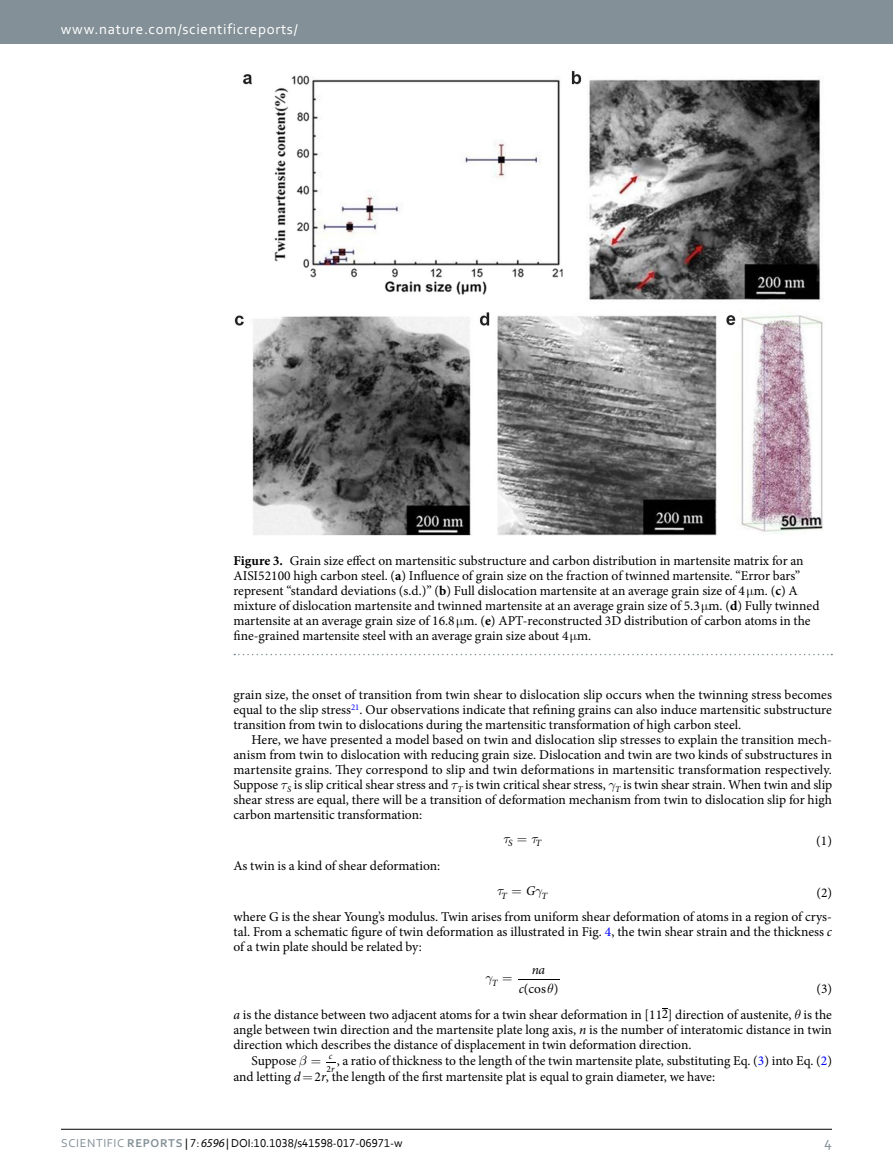
<style>
.page{position:relative;width:893px;height:1174px;background:#fff}
.page>*{position:absolute;margin:0;border:0;box-sizing:border-box;transform-origin:0 0}
.t1{font:15px "Corbel 2";letter-spacing:.045em;color:#fff}
.t2{font:15px "Corbel 2";color:#839097}
.t3{font:13.5px/15px "Minion Pro";color:#000;text-align:justify}
.t4{font:13.35px "Minion Pro Regular 3";color:#000}
.t5{font:13.35px "Minion Pro Regular 6";color:#000}
.t6{font:13.35px "Minion Pro Regular 2";color:#000}
.t7{font:13.35px "Minion Pro It 2";color:#000}
.t8{font:13.35px "Minion Pro It 5";color:#000}
.t9{font:12px "Corbel";color:#000}
.t10{font:9.45px "Minion Pro It 4";color:#000}
.t11{font:9.45px "Minion Pro It 5";color:#000}
.t12{font:9.45px "Minion Pro Regular 5";color:#000}
.t13{font:9.45px "Minion Pro It 2";color:#000}
.t14{font:9.45px "Minion Pro It 3";color:#000}
.s1{font-weight:700}
.s2{color:#00f}
.s3{font-style:italic}
.s4{font-family:"Minion Pro It 2"}
.s5{font-family:"Minion Pro Regular 4";font-size:13.35px}
.s6{font-family:"Minion Pro It 3"}
.s7{font-family:"Corbel 2";color:#839097}
.s8{font-family:"Corbel Bold 2";color:#839097}
.s9{font-family:"Myriad Pro";font-style:italic}
</style>
<div class="page">
<div style="left:0;top:0;width:893px;height:43px;background:#839097"></div>
<hr style="left:61px;top:1129px;width:771px;height:1px;background:#000">
<hr style="left:518px;top:978px;width:41px;height:1px;background:#000">
<img style="left:234px;top:70px;width:589px;height:466px">
<svg style="left:234px;top:654px;width:598px;height:1px"></svg>
<p class="t1" style="left:61px;top:19px;width:238px">www.nature.com/scientificreports/</p>
<p class="t3" style="left:233px;top:553px;width:587px;text-align:left"><span class="s1">Figure 3.</span> Grain size effect on martensitic substructure and carbon distribution in martensite matrix for an AISI52100 high carbon steel. (<span class="s1">a</span>) Influence of grain size on the fraction of twinned martensite. “Error bars” represent “standard deviations (s.d.)” (<span class="s1">b</span>) Full dislocation martensite at an average grain size of 4 m. (<span class="s1">c</span>) A mixture of dislocation martensite and twinned martensite at an average grain size of 5.3 m. (<span class="s1">d</span>) Fully twinned martensite at an average grain size of 16.8 m. (<span class="s1">e</span>) APT-reconstructed 3D distribution of carbon atoms in the fine-grained martensite steel with an average grain size about 4 m.</p>
<p class="t3" style="left:233px;top:687px;width:600px">grain size, the onset of transition from twin shear to dislocation slip occurs when the twinning stress becomes equal to the slip stress<sup>21</sup>. Our observations indicate that refining grains can also induce martensitic substructure transition from twin to dislocations during the martensitic transformation of high carbon steel.</p>
<p class="t3" style="left:233px;top:732px;width:600px;text-indent:18px">Here, we have presented a model based on twin and dislocation slip stresses to explain the transition mech&shy;anism from twin to dislocation with reducing grain size. Dislocation and twin are two kinds of substructures in martensite grains. They correspond to slip and twin deformations in martensitic transformation respectively.<br>Suppose <sub>S</sub> is slip critical shear stress and <sub>T</sub> is twin critical shear stress, <sub>T</sub> is twin shear strain. When twin and slip shear stress are equal, there will be a transition of deformation mechanism from twin to dislocation slip for high carbon martensitic transformation:</p>
<p class="t10" style="left:508px;top:836px;width:6px">S</p>
<p class="t10" style="left:535px;top:836px;width:7px">T</p>
<p class="t5" style="left:816px;top:832px;width:17px">(1)</p>
<p class="t3" style="left:233px;top:858px;width:208px">As twin is a kind of shear deformation:</p>
<p class="t11" style="left:501px;top:889px;width:7px">T</p>
<p class="t11" style="left:542px;top:889px;width:7px">T</p>
<p class="t8" style="left:526px;top:882px;width:11px">G</p>
<p class="t6" style="left:816px;top:883px;width:17px">(2)</p>
<p class="t3" style="left:233px;top:909px;width:600px">where G is the shear Young’s modulus. Twin arises from uniform shear deformation of atoms in a region of crys&shy;tal. From a schematic figure of twin deformation as illustrated in Fig. <span class="s2">4</span>, the twin shear strain and the thickness <span class="s3">c </span>of a twin plate should be related by:</p>
<p class="t7" style="left:532px;top:960px;width:15px">na</p>
<p class="t4" style="left:519px;top:979px;width:41px"><span class="s4">c</span>(cos )</p>
<p class="t4" style="left:816px;top:979px;width:17px">(3)</p>
<p class="t13" style="left:492px;top:976px;width:7px">T</p>
<p class="t3" style="left:233px;top:1006px;width:600px"><span class="s3">a</span> is the distance between two adjacent atoms for a twin shear deformation in [11<span class="s5">2</span>] direction of austenite, is the</p>
<p class="t3" style="left:233px;top:1021px;width:600px">angle between twin direction and the martensite plate long axis, <span class="s3">n</span> is the number of interatomic distance in twin</p>
<p class="t3" style="left:233px;top:1036px;width:459px">direction which describes the distance of displacement in twin deformation direction.</p>
<p class="t3" style="left:251px;top:1053px;width:47px">Suppose</p>
<p class="t14" style="left:329px;top:1049px;width:5px">c</p>
<p class="t12" style="left:326px;top:1062px;width:10px">2<span class="s6">r</span></p>
<p class="t3" style="left:233px;top:1052px;width:600px;line-height:16px;text-indent:103px">, a ratio of thickness to the length of the twin martensite plate, substituting Eq. (<span class="s2">3</span>) into Eq. (<span class="s2">2</span>) and letting <span class="s3">d</span> 2<span class="s3">r</span>, the length of the first martensite plat is equal to grain diameter, we have:</p>
<p class="t9" style="left:61px;top:1135px;width:343px"><span class="s7">ScIENTIFIc</span> <span class="s8">REPORTS</span> | 7: <span class="s9">6596</span> | DOI:10.1038/s41598-017-06971-w</p>
<p class="t2" style="left:824px;top:1132px;width:9px">4</p>
</div>
